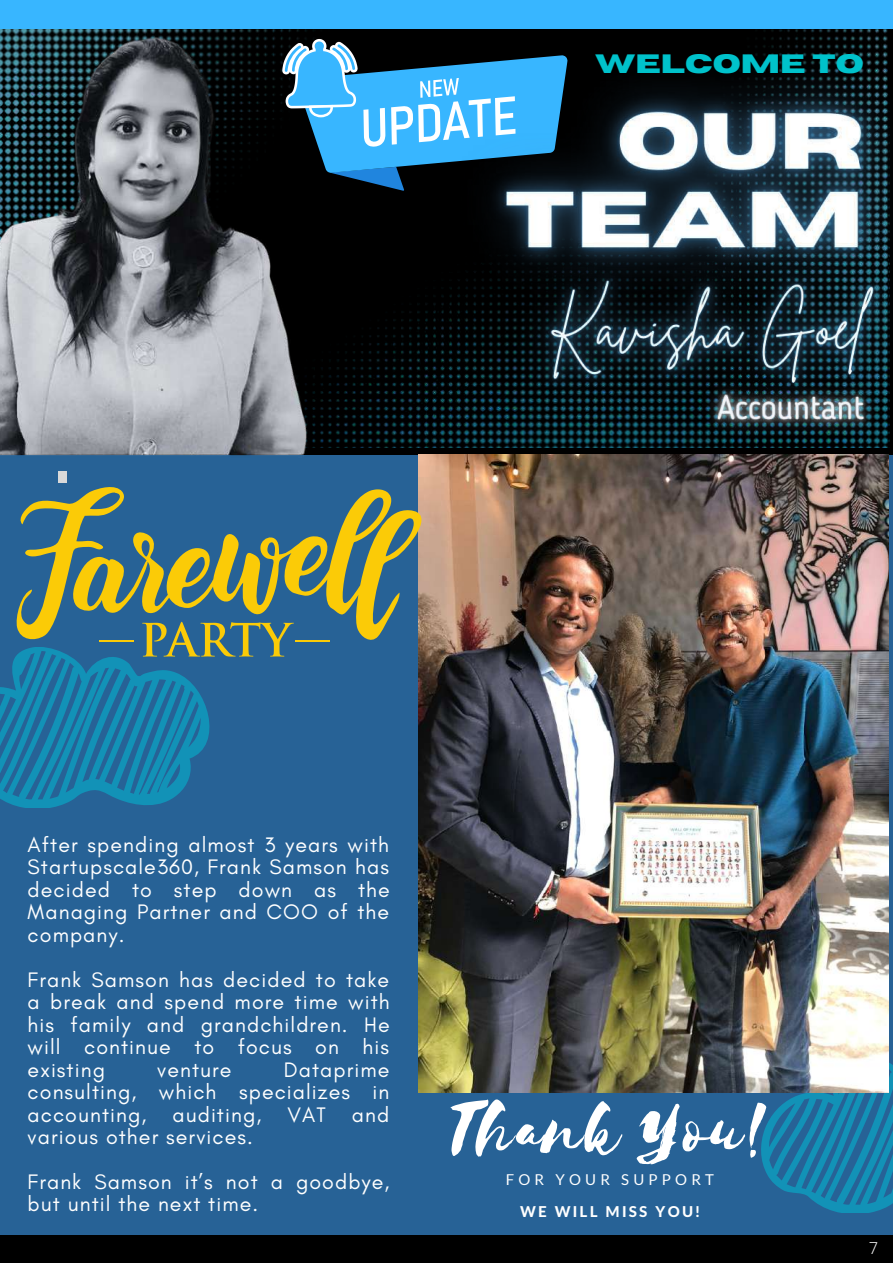
<style>
.page{position:relative;width:893px;height:1264px;background:#fff}
.page>*{position:absolute;margin:0;border:0;box-sizing:border-box;transform-origin:0 0}
.t1{font:79.05px "Selima";letter-spacing:.02em;color:#fff}
.t2{font:700 26.4px "Horizon";color:#00c2cb}
.t3{font:21.45px/22.5px "Glacial Indifference";letter-spacing:.05em;color:#fff;text-align:justify}
.t4{font:300 16.5px "Open Sans";color:#fff}
.t5{font:15px "Lato";letter-spacing:.28em;color:#fff}
.t6{font:800 15px "Lato Latin";letter-spacing:.15em;color:#fff}
</style>
<div class="page">
<div style="left:0;top:1234px;width:892px;height:28px;background:#000"></div>
<div style="left:0;top:455px;width:892px;height:779px;background:#276296"></div>
<div style="left:58px;top:471px;width:9px;height:12px;background:#d9d9d9"></div>
<img style="left:465px;top:370px;width:424px;height:95px">
<img style="left:0;top:0;width:397px;height:456px">
<svg style="left:759px;top:1053px;width:133px;height:159px"></svg>
<img style="left:418px;top:455px;width:470px;height:637px">
<svg style="left:294px;top:489px;width:127px;height:151px"></svg>
<hr style="left:295px;top:640px;width:34px;height:1px;background:#fbcb07">
<svg style="left:0;top:487px;width:294px;height:320px"></svg>
<img style="left:679px;top:370px;width:213px;height:94px">
<img style="left:398px;top:0;width:494px;height:370px">
<p class="t2" style="left:595px;top:51px;width:270px">WELCOME TO</p>
<p class="t3" style="left:28px;top:833px;width:363px">After spending almost 3 years with Startupscale360, Frank Samson has decided to step down as the Managing Partner and COO of the company.</p>
<p class="t3" style="left:28px;top:968px;width:363px">Frank Samson has decided to take a break and spend more time with his family and grandchildren. He will continue to focus on his existing</p>
<p class="t3" style="left:28px;top:1057px;width:363px;text-indent:256px">Dataprime consulting, which specializes in accounting, auditing, VAT and various other services.</p>
<p class="t3" style="left:28px;top:1170px;width:363px">Frank Samson it’s not a goodbye, but until the next time.</p>
<p class="t3" style="left:157px;top:1057px;width:76px">venture</p>
<h1 class="t1" style="left:448px;top:1086px;width:325px">Thank You!</h1>
<p class="t5" style="left:506px;top:1170px;width:210px">FOR YOUR SUPPORT</p>
<p class="t6" style="left:520px;top:1205px;width:181px">WE WILL MISS YOU!</p>
<p class="t4" style="left:868px;top:1236px;width:11px">7</p>
</div>
